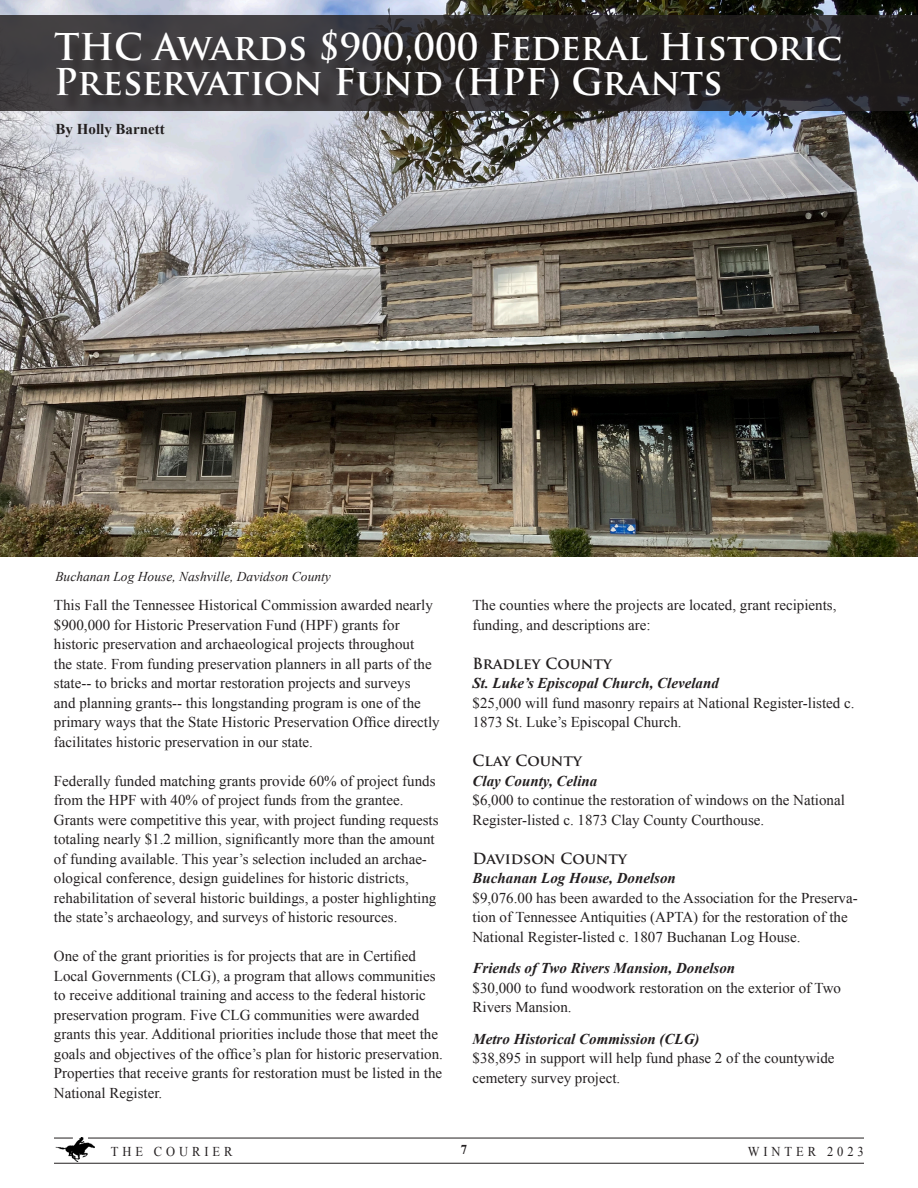
<style>
.page{position:relative;width:918px;height:1188px;background:#fff}
.page>*{position:absolute;margin:0;border:0;box-sizing:border-box;transform-origin:0 0}
.Body_Text{font:700 36px/34.5px "Trajan Pro";color:#fff}
.Body_Text-2{font:15px/19.5px "Times New Roman";color:#231f20}
.Body_Text-3{font:italic 700 15px "Times New Roman";color:#231f20}
.Body_Text-4{font:700 15px "Trajan Pro";color:#231f20}
.Body_Text-5{font:700 15px "Times New Roman";color:#231f20}
.Body_Text-6{font:italic 13.5px "Times New Roman";color:#231f20}
.t1{font:13.5px "Times New Roman";letter-spacing:.31em;color:#231f20;scale:.93 1}
.t2{font:700 13.5px "Times New Roman";color:#231f20;scale:.93 1}
</style>
<div class="page">
<img style="left:56px;top:1137px;width:39px;height:25px">
<hr style="left:54px;top:1163px;width:810px;height:1px;background:#231f20">
<hr style="left:88px;top:1138px;width:776px;height:1px;background:#231f20">
<svg style="left:54px;top:1138px;width:19px;height:1px"></svg>
<img style="left:0;top:0;width:918px;height:556px">
<svg style="left:0;top:16px;width:918px;height:95px;background:#302d2f"></svg>
<div style="left:58px;top:32px;width:800px;height:85px;background:#231f20;opacity:.75"></div>
<p class="Body_Text" style="left:54px;top:30px;width:790px">THC Awards $900,000 Federal Historic<br>Preservation Fund (HPF) Grants</p>
<p class="Body_Text-5" style="left:56px;top:118px;width:111px">By Holly Barnett</p>
<p class="Body_Text-6" style="left:55px;top:567px;width:277px">Buchanan Log House, Nashville, Davidson County</p>
<p class="Body_Text-2" style="left:54px;top:595px;width:387px">This Fall the Tennessee Historical Commission awarded nearly $900,000 for Historic Preservation Fund (HPF) grants for historic preservation and archaeological projects throughout<br>the state. From funding preservation planners in all parts of the state-- to bricks and mortar restoration projects and surveys<br>and planning grants-- this longstanding program is one of the primary ways that the State Historic Preservation Office directly facilitates historic preservation in our state.</p>
<p class="Body_Text-2" style="left:54px;top:771px;width:386px">Federally funded matching grants provide 60% of project funds from the HPF with 40% of project funds from the grantee.<br>Grants were competitive this year, with project funding requests totaling nearly $1.2 million, significantly more than the amount of funding available. This year’s selection included an archae&shy;ological conference, design guidelines for historic districts, rehabilitation of several historic buildings, a poster highlighting the state’s archaeology, and surveys of historic resources.</p>
<p class="Body_Text-2" style="left:54px;top:946px;width:391px">One of the grant priorities is for projects that are in Certified Local Governments (CLG), a program that allows communities to receive additional training and access to the federal historic preservation program. Five CLG communities were awarded grants this year. Additional priorities include those that meet the goals and objectives of the office’s plan for historic preservation.<br>Properties that receive grants for restoration must be listed in the National Register.</p>
<p class="Body_Text-2" style="left:472px;top:595px;width:366px">The counties where the projects are located, grant recipients, funding, and descriptions are:</p>
<p class="Body_Text-4" style="left:472px;top:654px;width:141px">Bradley County</p>
<p class="Body_Text-3" style="left:472px;top:673px;width:248px">St. Luke’s Episcopal Church, Cleveland</p>
<p class="Body_Text-2" style="left:472px;top:693px;width:384px">$25,000 will fund masonry repairs at National Register-listed c.<br>1873 St. Luke’s Episcopal Church.</p>
<p class="Body_Text-4" style="left:472px;top:751px;width:111px">Clay County</p>
<p class="Body_Text-3" style="left:472px;top:770px;width:126px">Clay County, Celina</p>
<p class="Body_Text-2" style="left:472px;top:790px;width:374px">$6,000 to continue the restoration of windows on the National<br>Register-listed c. 1873 Clay County Courthouse.</p>
<p class="Body_Text-4" style="left:472px;top:849px;width:156px">Davidson County</p>
<p class="Body_Text-3" style="left:472px;top:868px;width:205px">Buchanan Log House, Donelson</p>
<p class="Body_Text-2" style="left:472px;top:888px;width:387px">$9,076.00 has been awarded to the Association for the Preserva&shy;tion of Tennessee Antiquities (APTA) for the restoration of the<br>National Register-listed c. 1807 Buchanan Log House.</p>
<p class="Body_Text-3" style="left:472px;top:958px;width:264px">Friends of Two Rivers Mansion, Donelson</p>
<p class="Body_Text-2" style="left:472px;top:978px;width:370px">$30,000 to fund woodwork restoration on the exterior of Two<br>Rivers Mansion.</p>
<p class="Body_Text-3" style="left:472px;top:1028px;width:229px">Metro Historical Commission (CLG)</p>
<p class="Body_Text-2" style="left:472px;top:1048px;width:364px">$38,895 in support will help fund phase 2 of the countywide cemetery survey project.</p>
<p class="t1" style="left:111px;top:1142px;width:132px">THE COURIER</p>
<p class="t2" style="left:461px;top:1140px;width:8px">7</p>
<p class="t1" style="left:748px;top:1142px;width:126px">WINTER 2023</p>
</div>
